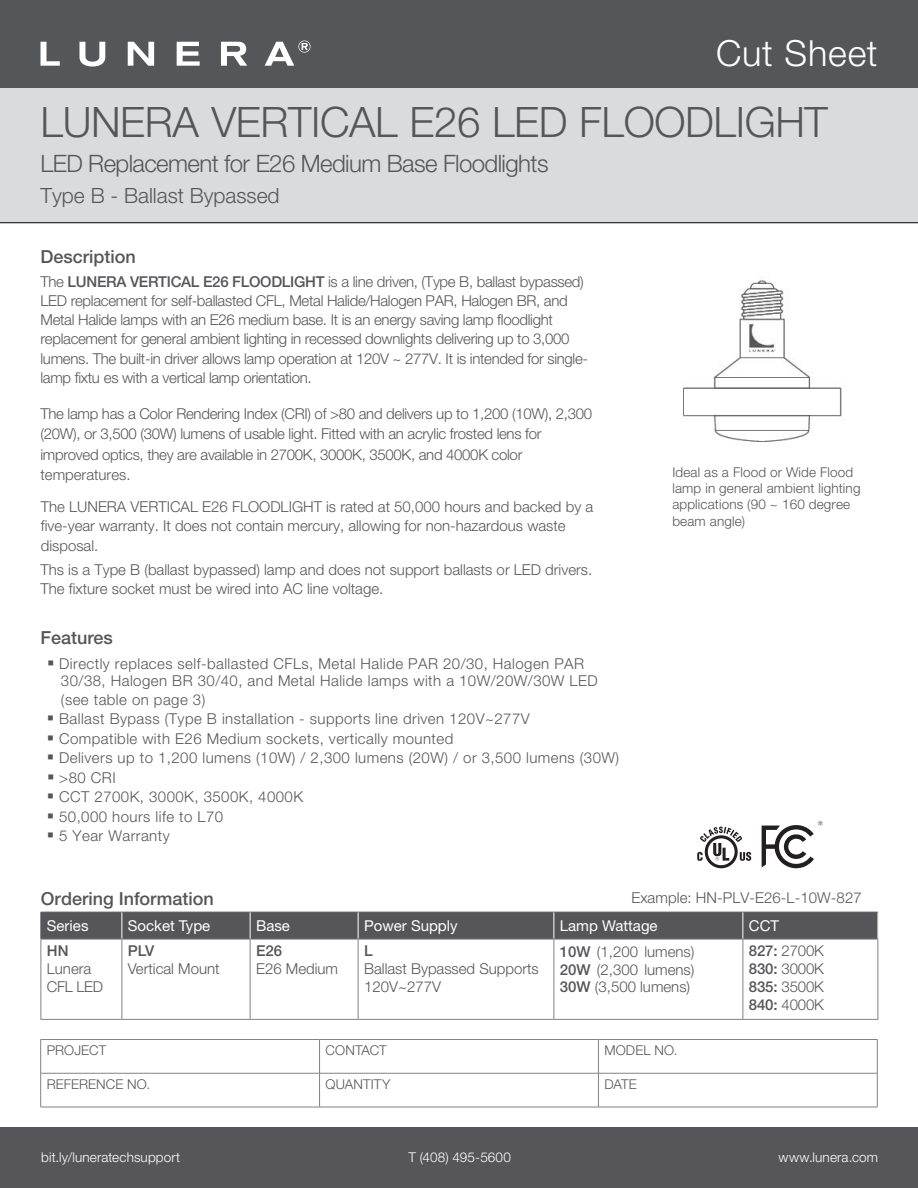
<style>
.page{position:relative;width:918px;height:1188px;background:#fff}
.page>*{position:absolute;margin:0;border:0;box-sizing:border-box;transform-origin:0 0}
.large_title{font:300 42px "Helvetica Neue LT Std";letter-spacing:-.01em;color:#555658}
.large_title-2{font:300 36px "Helvetica Neue LT Std";letter-spacing:.02em;color:#fff}
.large_title-3{font:300 24px "Helvetica Neue LT Std";letter-spacing:-.025em;color:#555658}
.large_title-4{font:300 21px "Helvetica Neue LT Std";color:#56565a}
.t1{font:500 18px "Helvetica Neue LT Std";color:#56565a}
.Body_copy{font:300 15px/19.2px "Helvetica Neue LT Std";letter-spacing:-.02em;color:#56565a}
.Body_copy-2{font:300 15px/18px "Helvetica Neue LT Std";color:#56565a}
.Body_copy-3{font:300 15px/19.4px "Helvetica Neue LT Std";letter-spacing:.03em;color:#56565a}
.t2{font:15px "Helvetica Neue LT Std";color:#fff}
.t3{font:500 15px "Helvetica Neue LT Std";color:#56565a}
.stat_large_number{font:300 13.5px/16.2px "Helvetica Neue LT Std";letter-spacing:.01em;color:#56565a}
.product_desc{font:300 13.5px "Helvetica Neue LT Std";letter-spacing:.01em;color:#fff}
.t4{font:12px "Times";color:#56565a}
.s1{font-weight:500}
</style>
<div class="page">
<div style="left:0;top:88px;width:918px;height:135px;background:#dadbdd"></div>
<div style="left:0;top:0;width:918px;height:88px;background:#555659"></div>
<svg style="left:697px;top:827px;width:54px;height:41px"></svg>
<svg style="left:762px;top:825px;width:52px;height:43px"></svg>
<svg style="left:40px;top:42px;width:20px;height:24px"></svg>
<svg style="left:79px;top:42px;width:26px;height:25px"></svg>
<svg style="left:128px;top:42px;width:26px;height:24px"></svg>
<svg style="left:177px;top:42px;width:23px;height:24px"></svg>
<svg style="left:221px;top:42px;width:26px;height:24px"></svg>
<svg style="left:265px;top:40px;width:45px;height:26px"></svg>
<div style="left:0;top:1127px;width:918px;height:61px;background:#56565a"></div>
<hr style="left:40px;top:1039px;width:280px;height:1px;background:#808285">
<hr style="left:40px;top:1040px;width:1px;height:33px;background:#808285">
<hr style="left:320px;top:1039px;width:278px;height:1px;background:#808285">
<hr style="left:319px;top:1040px;width:1px;height:33px;background:#808285">
<hr style="left:598px;top:1039px;width:280px;height:1px;background:#808285">
<hr style="left:598px;top:1040px;width:1px;height:33px;background:#808285">
<hr style="left:877px;top:1040px;width:1px;height:33px;background:#808285">
<hr style="left:40px;top:1073px;width:280px;height:1px;background:#808285">
<hr style="left:40px;top:1073px;width:1px;height:34px;background:#808285">
<hr style="left:320px;top:1073px;width:278px;height:1px;background:#808285">
<hr style="left:319px;top:1073px;width:1px;height:34px;background:#808285">
<hr style="left:598px;top:1073px;width:280px;height:1px;background:#808285">
<hr style="left:598px;top:1073px;width:1px;height:34px;background:#808285">
<hr style="left:877px;top:1073px;width:1px;height:34px;background:#808285">
<hr style="left:40px;top:1107px;width:280px;height:1px;background:#808285">
<hr style="left:320px;top:1107px;width:278px;height:1px;background:#808285">
<hr style="left:598px;top:1107px;width:280px;height:1px;background:#808285">
<svg style="left:41px;top:940px;width:837px;height:79px"></svg>
<div style="left:41px;top:912px;width:838px;height:27px;background:#56565a"></div>
<hr style="left:40px;top:939px;width:82px;height:1px;background:#808285">
<hr style="left:40px;top:940px;width:1px;height:79px;background:#808285">
<hr style="left:122px;top:939px;width:128px;height:1px;background:#808285">
<hr style="left:122px;top:940px;width:1px;height:79px;background:#808285">
<hr style="left:250px;top:939px;width:108px;height:1px;background:#808285">
<hr style="left:250px;top:940px;width:1px;height:79px;background:#808285">
<hr style="left:358px;top:939px;width:196px;height:1px;background:#808285">
<hr style="left:358px;top:940px;width:1px;height:79px;background:#808285">
<hr style="left:554px;top:939px;width:189px;height:1px;background:#808285">
<hr style="left:554px;top:940px;width:1px;height:79px;background:#808285">
<hr style="left:743px;top:939px;width:135px;height:1px;background:#808285">
<hr style="left:742px;top:940px;width:1px;height:79px;background:#808285">
<hr style="left:878px;top:940px;width:1px;height:79px;background:#808285">
<hr style="left:40px;top:1019px;width:82px;height:1px;background:#808285">
<hr style="left:122px;top:1019px;width:128px;height:1px;background:#808285">
<hr style="left:250px;top:1019px;width:108px;height:1px;background:#808285">
<hr style="left:358px;top:1019px;width:196px;height:1px;background:#808285">
<hr style="left:554px;top:1019px;width:189px;height:1px;background:#808285">
<hr style="left:743px;top:1019px;width:135px;height:1px;background:#808285">
<img style="left:683px;top:280px;width:159px;height:162px">
<p class="large_title-2" style="left:716px;top:31px;width:163px">Cut Sheet</p>
<p class="large_title" style="left:40px;top:97px;width:789px">LUNERA VERTICAL E26 LED FLOODLIGHT</p>
<p class="large_title-3" style="left:40px;top:148px;width:510px">LED Replacement for E26 Medium Base Floodlights</p>
<p class="large_title-4" style="left:40px;top:183px;width:241px">Type B - Ballast Bypassed</p>
<p class="t1" style="left:40px;top:246px;width:97px">Description</p>
<p class="Body_copy" style="left:40px;top:272px;width:549px">The <span class="s1">LUNERA VERTICAL E26 FLOODLIGHT</span> is a line driven, (Type B, ballast bypassed)<br>LED replacement for self-ballasted CFL, Metal Halide/Halogen PAR, Halogen BR, and Metal Halide lamps with an E26 medium base. It is an energy saving lamp floodlight replacement for general ambient lighting in recessed downlights delivering up to 3,000 lumens. The built-in driver allows lamp operation at 120V ~ 277V. It is intended for single&shy;lamp fixtu es with a vertical lamp orientation.</p>
<p class="Body_copy" style="left:40px;top:403px;width:553px;line-height:20.2px">The lamp has a Color Rendering Index (CRI) of &gt;80 and delivers up to 1,200 (10W), 2,300 (20W), or 3,500 (30W) lumens of usable light. Fitted with an acrylic frosted lens for improved optics, they are available in 2700K, 3000K, 3500K, and 4000K color temperatures.</p>
<p class="Body_copy-2" style="left:41px;top:497px;width:554px;line-height:19.5px">The LUNERA VERTICAL E26 FLOODLIGHT is rated at 50,000 hours and backed by a five-year warranty. It does not contain mercury, allowing for non-hazardous waste disposal.</p>
<p class="Body_copy-2" style="left:40px;top:559px;width:553px;line-height:19.5px">Ths is a Type B (ballast bypassed) lamp and does not support ballasts or LED drivers.<br>The fixture socket must be wired into AC line voltage.</p>
<p class="t1" style="left:40px;top:627px;width:74px">Features</p>
<p class="Body_copy-3" style="left:59px;top:655px;width:540px;line-height:17.4px">Directly replaces self-ballasted CFLs, Metal Halide PAR 20/30, Halogen PAR<br>30/38, Halogen BR 30/40, and Metal Halide lamps with a 10W/20W/30W LED</p>
<p class="Body_copy-3" style="left:59px;top:690px;width:562px">(see table on page 3)<br>Ballast Bypass (Type B installation - supports line driven 120V~277V<br>Compatible with E26 Medium sockets, vertically mounted<br>Delivers up to 1,200 lumens (10W) / 2,300 lumens (20W) / or 3,500 lumens (30W) &gt;80 CRI<br>CCT 2700K, 3000K, 3500K, 4000K<br>50,000 hours life to L70<br>5 Year Warranty</p>
<p class="stat_large_number" style="left:672px;top:464px;width:190px">Ideal as a Flood or Wide Flood lamp in general ambient lighting applications (90 ~ 160 degree beam angle)</p>
<p class="t4" style="left:818px;top:814px;width:7px">*</p>
<p class="t1" style="left:41px;top:888px;width:174px">Ordering Information</p>
<p class="Body_copy-2" style="left:631px;top:889px;width:232px">Example: HN-PLV-E26-L-10W-827</p>
<p class="t2" style="left:47px;top:917px;width:43px">Series</p>
<p class="t2" style="left:128px;top:917px;width:84px">Socket Type</p>
<p class="t2" style="left:256px;top:917px;width:35px">Base</p>
<p class="t2" style="left:364px;top:917px;width:95px">Power Supply</p>
<p class="t2" style="left:560px;top:917px;width:99px">Lamp Wattage</p>
<p class="t2" style="left:749px;top:917px;width:32px">CCT</p>
<p class="t3" style="left:47px;top:942px;width:23px">HN</p>
<p class="Body_copy-2" style="left:47px;top:959px;width:58px">Lunera<br>CFL LED</p>
<p class="t3" style="left:128px;top:942px;width:28px">PLV</p>
<p class="Body_copy-2" style="left:128px;top:959px;width:93px">Vertical Mount</p>
<p class="t3" style="left:256px;top:942px;width:28px">E26</p>
<p class="Body_copy-2" style="left:256px;top:959px;width:83px">E26 Medium</p>
<p class="t3" style="left:364px;top:942px;width:10px">L</p>
<p class="Body_copy-2" style="left:364px;top:959px;width:176px">Ballast Bypassed Supports<br>120V~277V</p>
<p class="Body_copy-2" style="left:560px;top:943px;width:136px;line-height:17.5px;text-align:justify"><span class="s1">10W</span> (1,200 lumens)<br><span class="s1">20W</span> (2,300 lumens)<br><span class="s1">30W</span> (3,500 lumens)</p>
<p class="Body_copy-2" style="left:749px;top:941px;width:77px;text-align:justify"><span class="s1">827:</span> 2700K <span class="s1">830:</span> 3000K <span class="s1">835:</span> 3500K <span class="s1">840:</span> 4000K</p>
<p class="stat_large_number" style="left:47px;top:1042px;width:61px">PROJECT</p>
<p class="stat_large_number" style="left:326px;top:1042px;width:63px">CONTACT</p>
<p class="stat_large_number" style="left:604px;top:1042px;width:74px">MODEL NO.</p>
<p class="stat_large_number" style="left:47px;top:1076px;width:105px">REFERENCE NO.</p>
<p class="stat_large_number" style="left:326px;top:1076px;width:66px">QUANTITY</p>
<p class="stat_large_number" style="left:604px;top:1076px;width:34px">DATE</p>
<p class="product_desc" style="left:41px;top:1149px;width:141px">bit.ly/luneratechsupport</p>
<p class="product_desc" style="left:409px;top:1149px;width:104px">T (408) 495-5600</p>
<p class="product_desc" style="left:779px;top:1149px;width:101px">www.lunera.com</p>
</div>
